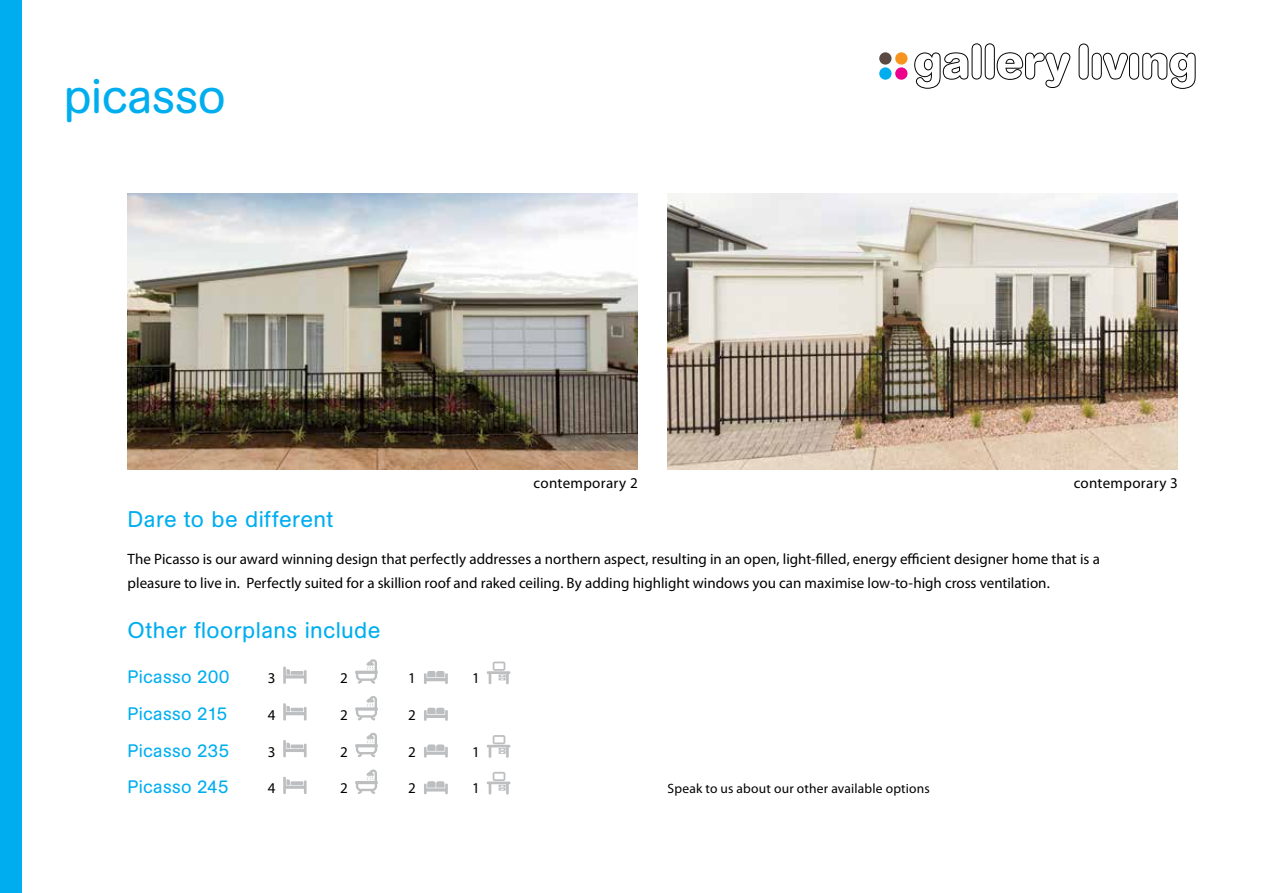
<style>
.page{position:relative;width:1263px;height:893px;background:#fff}
.page>*{position:absolute;margin:0;border:0;box-sizing:border-box;transform-origin:0 0}
.t1{font:48px "AG Book Rounded";letter-spacing:-.01em;color:#00aeef}
.t2{font:22.5px "AG Book Rounded";letter-spacing:.02em;color:#00aeef}
.t3{font:18px "AG Book Rounded";letter-spacing:.02em;color:#00aeef}
.t4{font:15px/24px "Myriad Pro";color:#000}
.t5{font:15px "Myriad Pro";letter-spacing:.02em;color:#000}
.t6{font:13.5px "Myriad Pro";letter-spacing:.015em;color:#000}
</style>
<div class="page">
<div style="left:0;top:0;width:21px;height:893px;background:#00aeef"></div>
<img style="left:128px;top:193px;width:510px;height:277px">
<img style="left:668px;top:193px;width:510px;height:277px">
<svg style="left:283px;top:666px;width:24px;height:18px"></svg>
<svg style="left:291px;top:671px;width:12px;height:4px"></svg>
<svg style="left:355px;top:659px;width:23px;height:25px"></svg>
<svg style="left:424px;top:671px;width:24px;height:13px"></svg>
<svg style="left:487px;top:662px;width:23px;height:22px"></svg>
<svg style="left:283px;top:703px;width:24px;height:17px"></svg>
<svg style="left:355px;top:696px;width:23px;height:24px"></svg>
<svg style="left:424px;top:708px;width:24px;height:13px"></svg>
<svg style="left:283px;top:740px;width:24px;height:17px"></svg>
<svg style="left:291px;top:744px;width:12px;height:4px"></svg>
<svg style="left:355px;top:733px;width:23px;height:24px"></svg>
<svg style="left:424px;top:744px;width:24px;height:13px"></svg>
<svg style="left:487px;top:735px;width:23px;height:23px"></svg>
<svg style="left:283px;top:777px;width:24px;height:17px"></svg>
<svg style="left:291px;top:781px;width:12px;height:4px"></svg>
<svg style="left:355px;top:769px;width:23px;height:25px"></svg>
<svg style="left:424px;top:781px;width:24px;height:13px"></svg>
<svg style="left:487px;top:772px;width:23px;height:22px"></svg>
<div style="left:879px;top:52px;width:12px;height:13px;background:#5a4a42;border-radius:50%"></div>
<div style="left:895px;top:52px;width:12px;height:13px;background:#f7941e;border-radius:50%"></div>
<div style="left:879px;top:67px;width:12px;height:13px;background:#00aeef;border-radius:50%"></div>
<div style="left:895px;top:67px;width:12px;height:13px;background:#ec008c;border-radius:50%"></div>
<svg style="left:1078px;top:44px;width:118px;height:45px"></svg>
<svg style="left:914px;top:43px;width:156px;height:46px"></svg>
<h1 class="t1" style="left:64px;top:69px;width:163px">picasso</h1>
<p class="t5" style="left:534px;top:474px;width:106px">contemporary 2</p>
<p class="t5" style="left:1074px;top:474px;width:106px">contemporary 3</p>
<h2 class="t2" style="left:128px;top:507px;width:207px">Dare to be different</h2>
<p class="t4" style="left:128px;top:547px;width:974px">The Picasso is our award winning design that perfectly addresses a northern aspect, resulting in an open, light-filled, energy efficient designer home that is a pleasure to live in. Perfectly suited for a skillion roof and raked ceiling. By adding highlight windows you can maximise low-to-high cross ventilation.</p>
<h2 class="t2" style="left:128px;top:617px;width:254px">Other floorplans include</h2>
<p class="t3" style="left:128px;top:666px;width:103px">Picasso 200</p>
<p class="t4" style="left:268px;top:666px;width:9px">3</p>
<p class="t4" style="left:340px;top:666px;width:9px">2</p>
<p class="t4" style="left:408px;top:666px;width:9px">1</p>
<p class="t4" style="left:472px;top:666px;width:9px">1</p>
<p class="t3" style="left:128px;top:703px;width:101px">Picasso 215</p>
<p class="t4" style="left:268px;top:702px;width:9px">4</p>
<p class="t4" style="left:340px;top:702px;width:9px">2</p>
<p class="t4" style="left:408px;top:702px;width:9px">2</p>
<p class="t3" style="left:128px;top:740px;width:103px">Picasso 235</p>
<p class="t4" style="left:268px;top:739px;width:9px">3</p>
<p class="t4" style="left:340px;top:739px;width:9px">2</p>
<p class="t4" style="left:408px;top:739px;width:9px">2</p>
<p class="t4" style="left:472px;top:739px;width:9px">1</p>
<p class="t3" style="left:128px;top:777px;width:102px">Picasso 245</p>
<p class="t4" style="left:268px;top:776px;width:9px">4</p>
<p class="t4" style="left:340px;top:776px;width:9px">2</p>
<p class="t4" style="left:408px;top:776px;width:9px">2</p>
<p class="t4" style="left:472px;top:776px;width:9px">1</p>
<p class="t6" style="left:668px;top:780px;width:264px">Speak to us about our other available options</p>
</div>
